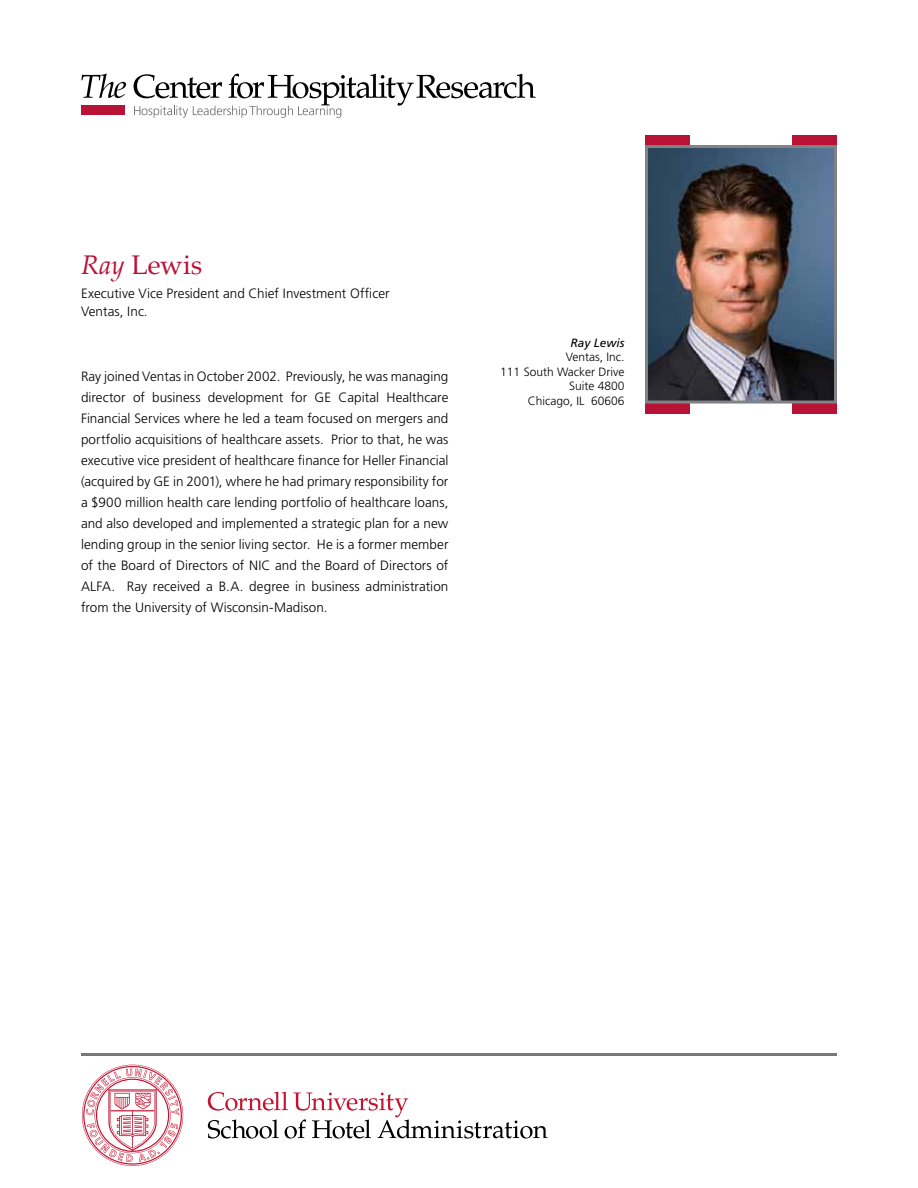
<style>
.page{position:relative;width:918px;height:1188px;background:#fff}
.page>*{position:absolute;margin:0;border:0;box-sizing:border-box;transform-origin:0 0}
.t1{font:27px "Palatino Linotype";color:#b81237}
.t2{font:300 13.5px/21px "Frutiger LT Std";letter-spacing:.005em;color:#000;text-align:justify}
.t3{font:300 12px/14.4px "Frutiger LT Std";color:#000;text-align:right}
.t4{font:italic 12px "Frutiger LT Std";color:#000}
.s1{font-style:italic}
</style>
<div class="page">
<svg style="left:81px;top:74px;width:45px;height:24px"></svg>
<div style="left:81px;top:105px;width:44px;height:10px;background:#b81237"></div>
<svg style="left:134px;top:74px;width:402px;height:44px"></svg>
<svg style="left:208px;top:1092px;width:340px;height:47px"></svg>
<svg style="left:82px;top:1065px;width:101px;height:101px"></svg>
<hr style="left:81px;top:1053px;width:756px;height:3px;background:#77787b">
<div style="left:645px;top:135px;width:44px;height:10px;background:#b81237"></div>
<div style="left:793px;top:135px;width:44px;height:10px;background:#b81237"></div>
<div style="left:645px;top:404px;width:44px;height:10px;background:#b81237"></div>
<div style="left:793px;top:404px;width:44px;height:10px;background:#b81237"></div>
<img style="left:649px;top:149px;width:184px;height:251px">
<div style="left:645px;top:145px;width:192px;height:259px;border:3px solid #808285"></div>
<h1 class="t1" style="left:81px;top:246px;width:123px"><span class="s1">Ray</span> Lewis</h1>
<p class="t2" style="left:81px;top:285px;width:310px;line-height:18px">Executive Vice President and Chief Investment Officer<br>Ventas, Inc.</p>
<p class="t2" style="left:81px;top:366px;width:369px">Ray joined Ventas in October 2002. Previously, he was managing director of business development for GE Capital Healthcare Financial Services where he led a team focused on mergers and portfolio acquisitions of healthcare assets. Prior to that, he was executive vice president of healthcare finance for Heller Financial (acquired by GE in 2001), where he had primary responsibility for a $900 million health care lending portfolio of healthcare loans, and also developed and implemented a strategic plan for a new lending group in the senior living sector. He is a former member of the Board of Directors of NIC and the Board of Directors of ALFA. Ray received a B.A. degree in business administration from the University of Wisconsin-Madison.</p>
<p class="t4" style="left:571px;top:336px;width:56px">Ray Lewis</p>
<p class="t3" style="left:500px;top:350px;width:126px">Ventas, Inc.<br>111 South Wacker Drive<br>Suite 4800<br>Chicago, IL 60606</p>
</div>
